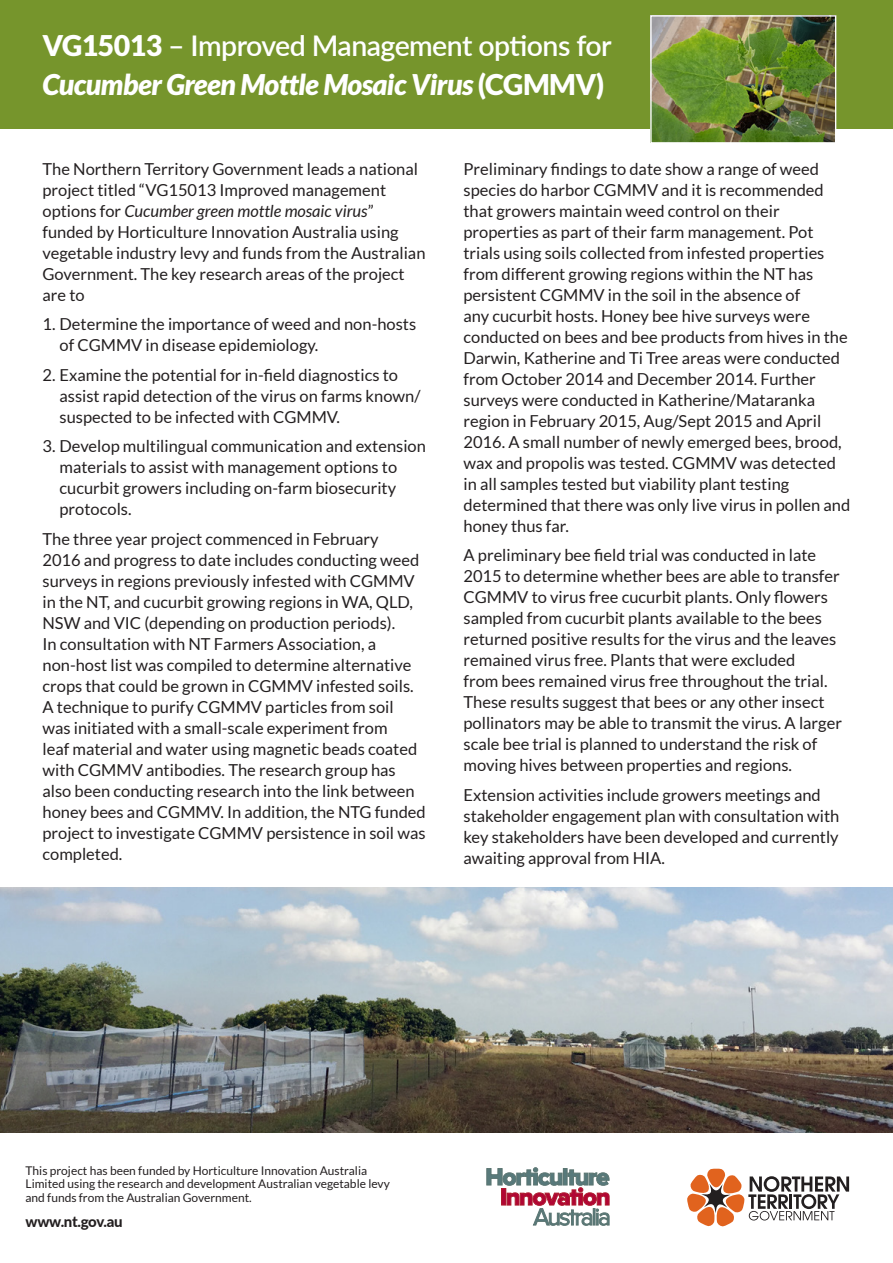
<style>
.page{position:relative;width:893px;height:1263px;background:#fff}
.page>*{position:absolute;margin:0;border:0;box-sizing:border-box;transform-origin:0 0}
.t1{font:italic 900 28.5px/39px "Lato";letter-spacing:-.02em;color:#fff}
.Default{font:16.5px/21px "Lato";color:#231f20}
.t2{font:800 15px "Lato";letter-spacing:-.025em;color:#231f20}
.t3{font:12px/13.5px "Lato";color:#231f20}
.s1{font-style:normal}
.s2{font-weight:600;font-style:normal}
.s3{font-style:italic}
</style>
<div class="page">
<div style="left:0;top:0;width:893px;height:128px;background:#76952c"></div>
<img style="left:0;top:888px;width:893px;height:244px">
<svg style="left:487px;top:1167px;width:122px;height:58px"></svg>
<svg style="left:687px;top:1168px;width:162px;height:58px"></svg>
<img style="left:652px;top:17px;width:182px;height:125px">
<div style="left:650px;top:15px;width:186px;height:129px;border:1px solid #fff"></div>
<p class="t1" style="left:43px;top:26px;width:571px"><span class="s1">VG15013</span> <span class="s2">– Improved Management options for<br></span>Cucumber Green Mottle Mosaic Virus <span class="s1">(CGMMV)</span></p>
<p class="Default" style="left:43px;top:158px;width:384px">The Northern Territory Government leads a national project titled “VG15013 Improved management options for <span class="s3">Cucumber green mottle mosaic virus</span>” funded by Horticulture Innovation Australia using vegetable industry levy and funds from the Australian Government. The key research areas of the project are to</p>
<p class="Default" style="left:60px;top:314px;width:358px;text-indent:-17px">1. Determine the importance of weed and non-hosts of CGMMV in disease epidemiology.</p>
<p class="Default" style="left:60px;top:364px;width:363px;text-indent:-17px">2. Examine the potential for in-field diagnostics to assist rapid detection of the virus on farms known/ suspected to be infected with CGMMV.</p>
<p class="Default" style="left:60px;top:436px;width:368px;text-indent:-17px">3. Develop multilingual communication and extension materials to assist with management options to cucurbit growers including on-farm biosecurity protocols.</p>
<p class="Default" style="left:43px;top:528px;width:385px">The three year project commenced in February<br>2016 and progress to date includes conducting weed surveys in regions previously infested with CGMMV in the NT, and cucurbit growing regions in WA, QLD, NSW and VIC (depending on production periods).<br>In consultation with NT Farmers Association, a non-host list was compiled to determine alternative crops that could be grown in CGMMV infested soils.<br>A technique to purify CGMMV particles from soil was initiated with a small-scale experiment from<br>leaf material and water using magnetic beads coated with CGMMV antibodies. The research group has also been conducting research into the link between honey bees and CGMMV. In addition, the NTG funded project to investigate CGMMV persistence in soil was completed.</p>
<p class="Default" style="left:463px;top:158px;width:388px">Preliminary findings to date show a range of weed species do harbor CGMMV and it is recommended that growers maintain weed control on their properties as part of their farm management. Pot trials using soils collected from infested properties from different growing regions within the NT has persistent CGMMV in the soil in the absence of<br>any cucurbit hosts. Honey bee hive surveys were conducted on bees and bee products from hives in the Darwin, Katherine and Ti Tree areas were conducted from October 2014 and December 2014. Further surveys were conducted in Katherine/Mataranka region in February 2015, Aug/Sept 2015 and April 2016. A small number of newly emerged bees, brood, wax and propolis was tested. CGMMV was detected in all samples tested but viability plant testing determined that there was only live virus in pollen and honey thus far.</p>
<p class="Default" style="left:463px;top:545px;width:380px">A preliminary bee field trial was conducted in late 2015 to determine whether bees are able to transfer CGMMV to virus free cucurbit plants. Only flowers sampled from cucurbit plants available to the bees returned positive results for the virus and the leaves remained virus free. Plants that were excluded<br>from bees remained virus free throughout the trial.<br>These results suggest that bees or any other insect pollinators may be able to transmit the virus. A larger scale bee trial is planned to understand the risk of moving hives between properties and regions.</p>
<p class="Default" style="left:463px;top:784px;width:377px">Extension activities include growers meetings and stakeholder engagement plan with consultation with key stakeholders have been developed and currently awaiting approval from HIA.</p>
<p class="t3" style="left:26px;top:1164px;width:366px">This project has been funded by Horticulture Innovation Australia<br>Limited using the research and development Australian vegetable levy and funds from the Australian Government.</p>
<p class="t2" style="left:26px;top:1211px;width:99px">www.nt.gov.au</p>
</div>
